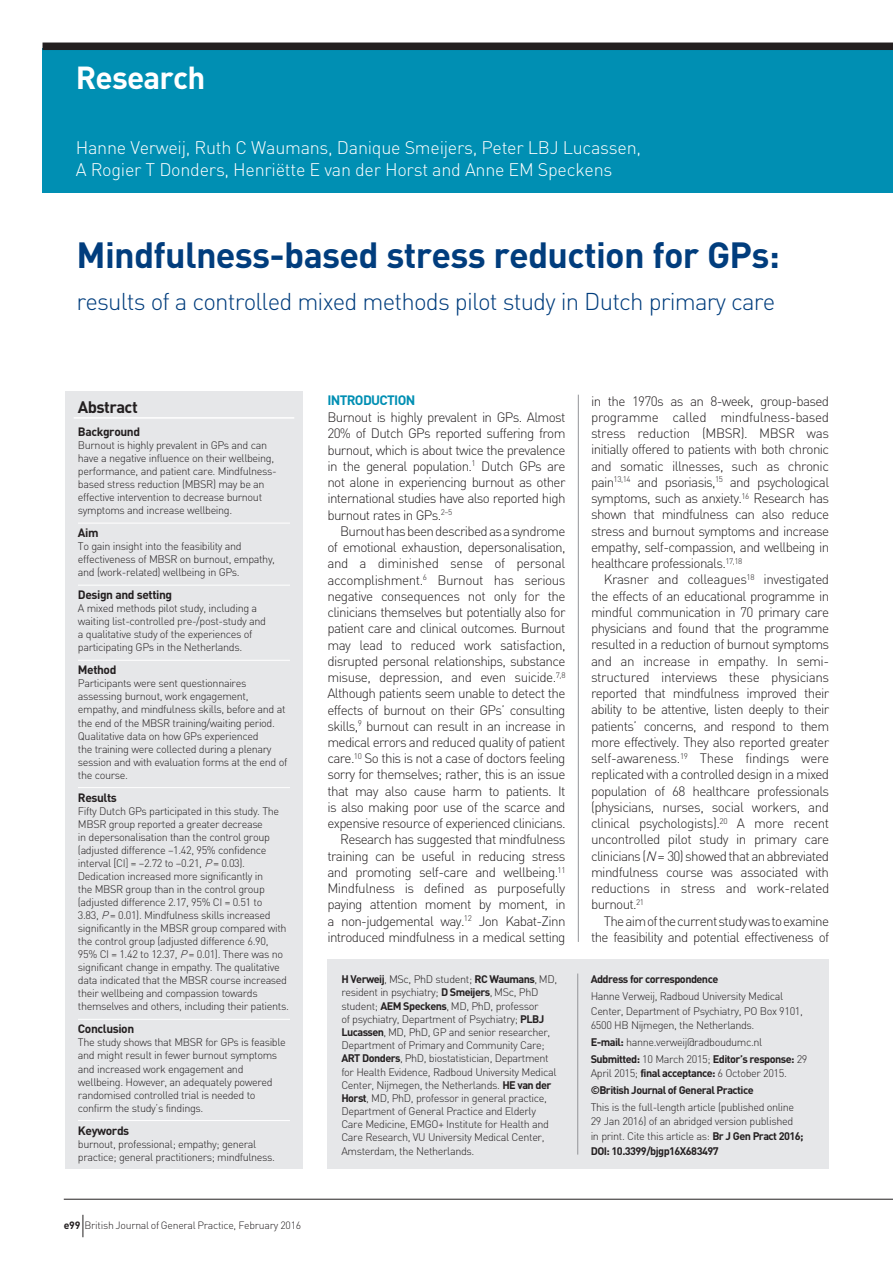
<style>
.page{position:relative;width:893px;height:1263px;background:#fff}
.page>*{position:absolute;margin:0;border:0;box-sizing:border-box;transform-origin:0 0}
.t1{font:700 36px "DIN";letter-spacing:-.02em;color:#013d7d}
.t2{font:700 31.5px "DIN";letter-spacing:-.025em;color:#fff}
.t3{font:300 24px "DIN";letter-spacing:-.035em;color:#013d7d}
.t4{font:300 18px/21px "DIN";letter-spacing:-.015em;color:#fff}
.t5{font:700 16.5px "DIN";letter-spacing:-.035em;color:#231f20}
.t6{font:300 13.5px/16.2px "DIN";letter-spacing:-.05em;color:#231f20;text-align:justify}
.t7{font:700 13.5px "DIN";letter-spacing:-.05em;color:#008fb3}
.t8{font:700 12px "DIN";letter-spacing:-.035em;color:#231f20}
.t9{font:300 10.8px/13px "DIN";letter-spacing:-.035em;color:#231f20}
.t10{font:700 10.8px/16.8px "DIN";letter-spacing:-.05em;color:#231f20}
.t11{font:300 10.5px "DIN";letter-spacing:-.025em;color:#231f20}
.s1{font-style:italic}
.s2{font-weight:700}
.s3{font-weight:300}
</style>
<div class="page">
<hr style="left:578px;top:395px;width:1px;height:547px;background:#939598">
<div style="left:327px;top:959px;width:502px;height:210px;background:#e6e7e9"></div>
<hr style="left:577px;top:973px;width:1px;height:181px;background:#939598">
<div style="left:43px;top:48px;width:850px;height:144px;background:#008fb3"></div>
<div style="left:65px;top:391px;width:238px;height:778px;background:#e6e7e9"></div>
<hr style="left:74px;top:417px;width:220px;height:2px;background:#fff">
<hr style="left:78px;top:523px;width:212px;height:1px;background:#fff">
<hr style="left:78px;top:585px;width:212px;height:1px;background:#fff">
<hr style="left:78px;top:660px;width:212px;height:1px;background:#fff">
<hr style="left:78px;top:787px;width:212px;height:1px;background:#fff">
<hr style="left:78px;top:1019px;width:212px;height:1px;background:#fff">
<hr style="left:78px;top:1120px;width:212px;height:1px;background:#fff">
<hr style="left:64px;top:1199px;width:829px;height:1px;background:#231f20">
<svg style="left:83px;top:1215px;width:1px;height:22px"></svg>
<div style="left:43px;top:43px;width:850px;height:7px;background:#231f20"></div>
<h2 class="t2" style="left:76px;top:57px;width:131px">Research</h2>
<h3 class="t4" style="left:76px;top:137px;width:567px">Hanne Verweij, Ruth C Waumans, Danique Smeijers, Peter LBJ Lucassen,<br>A Rogier T Donders, Henriëtte E van der Horst and Anne EM Speckens</h3>
<h1 class="t1" style="left:77px;top:231px;width:705px">Mindfulness-based stress reduction for GPs:</h1>
<h3 class="t3" style="left:77px;top:287px;width:700px">results of a controlled mixed methods pilot study in Dutch primary care</h3>
<h3 class="t5" style="left:78px;top:396px;width:61px">Abstract</h3>
<p class="t8" style="left:78px;top:424px;width:64px">Background</p>
<p class="t9" style="left:78px;top:438px;width:200px">Burnout is highly prevalent in GPs and can have a negative influence on their wellbeing, performance, and patient care. Mindfulness&shy;based stress reduction (MBSR) may be an effective intervention to decrease burnout symptoms and increase wellbeing.</p>
<p class="t8" style="left:78px;top:525px;width:22px">Aim</p>
<p class="t9" style="left:78px;top:540px;width:199px">To gain insight into the feasibility and effectiveness of MBSR on burnout, empathy, and (work-related) wellbeing in GPs.</p>
<p class="t8" style="left:78px;top:587px;width:96px">Design and setting</p>
<p class="t9" style="left:78px;top:602px;width:190px">A mixed methods pilot study, including a waiting list-controlled pre-/post-study and a qualitative study of the experiences of participating GPs in the Netherlands.</p>
<p class="t8" style="left:78px;top:662px;width:40px">Method</p>
<p class="t9" style="left:78px;top:677px;width:211px">Participants were sent questionnaires assessing burnout, work engagement, empathy, and mindfulness skills, before and at the end of the MBSR training/waiting period.<br>Qualitative data on how GPs experienced<br>the training were collected during a plenary session and with evaluation forms at the end of the course.</p>
<p class="t8" style="left:78px;top:789px;width:40px">Results</p>
<p class="t9" style="left:78px;top:804px;width:212px">Fifty Dutch GPs participated in this study. The MBSR group reported a greater decrease<br>in depersonalisation than the control group (adjusted difference –1.42, 95% confidence interval [CI] = −2.72 to –0.21, <span class="s1">P</span>= 0.03).<br>Dedication increased more significantly in<br>the MBSR group than in the control group (adjusted difference 2.17, 95% CI = 0.51 to<br>3.83, <span class="s1">P</span>= 0.01). Mindfulness skills increased significantly in the MBSR group compared with the control group (adjusted difference 6.90, 95% CI = 1.42 to 12.37, <span class="s1">P</span>= 0.01). There was no significant change in empathy. The qualitative data indicated that the MBSR course increased their wellbeing and compassion towards themselves and others, including their patients.</p>
<p class="t8" style="left:78px;top:1021px;width:58px">Conclusion</p>
<p class="t9" style="left:78px;top:1036px;width:209px">The study shows that MBSR for GPs is feasible and might result in fewer burnout symptoms and increased work engagement and wellbeing. However, an adequately powered randomised controlled trial is needed to confirm the study’s findings.</p>
<p class="t8" style="left:78px;top:1122px;width:53px">Keywords</p>
<p class="t9" style="left:78px;top:1137px;width:199px">burnout, professional; empathy; general practice; general practitioners; mindfulness.</p>
<p class="t11" style="left:64px;top:1219px;width:239px"><span class="s2">e99</span> British Journal of General Practice, February 2016</p>
<p class="t7" style="left:327px;top:391px;width:89px">INTRODUCTION</p>
<p class="t6" style="left:327px;top:409px;width:240px">Burnout is highly prevalent in GPs. Almost 20% of Dutch GPs reported suffering from burnout, which is about twice the prevalence in the general population.<sup>1</sup> Dutch GPs are not alone in experiencing burnout as other international studies have also reported high burnout rates in GPs.<sup>2–5</sup></p>
<p class="t6" style="left:327px;top:523px;width:240px;text-align:right">Burnout has been described as a syndrome of emotional exhaustion, depersonalisation, and a diminished sense of personal accomplishment.<sup>6</sup> Burnout has serious negative consequences not only for the clinicians themselves but potentially also for patient care and clinical outcomes. Burnout may lead to reduced work satisfaction, disrupted personal relationships, substance misuse, depression, and even suicide.<sup>7,8<br></sup>Although patients seem unable to detect the effects of burnout on their GPs’ consulting skills,<sup>9</sup> burnout can result in an increase in medical errors and reduced quality of patient care.<sup>10</sup> So this is not a case of doctors feeling sorry for themselves; rather, this is an issue that may also cause harm to patients. It is also making poor use of the scarce and expensive resource of experienced clinicians.<br>Research has suggested that mindfulness training can be useful in reducing stress and promoting self-care and wellbeing.<sup>11<br></sup>Mindfulness is defined as purposefully paying attention moment by moment, in a non-judgemental way.<sup>12</sup> Jon Kabat-Zinn introduced mindfulness in a medical setting</p>
<p class="t6" style="left:591px;top:392px;width:240px">in the 1970s as an 8-week, group-based programme called mindfulness-based stress reduction (MBSR). MBSR was initially offered to patients with both chronic and somatic illnesses, such as chronic pain<sup>13,14</sup> and psoriasis,<sup>15</sup> and psychological symptoms, such as anxiety.<sup>16</sup> Research has shown that mindfulness can also reduce stress and burnout symptoms and increase empathy, self-compassion, and wellbeing in healthcare professionals.<sup>17,18</sup></p>
<p class="t6" style="left:591px;top:571px;width:240px;text-indent:13px">Krasner and colleagues<sup>18</sup> investigated the effects of an educational programme in mindful communication in 70 primary care physicians and found that the programme resulted in a reduction of burnout symptoms and an increase in empathy. In semi&shy;structured interviews these physicians reported that mindfulness improved their ability to be attentive, listen deeply to their patients’ concerns, and respond to them more effectively. They also reported greater self-awareness.<sup>19</sup> These findings were replicated with a controlled design in a mixed population of 68 healthcare professionals (physicians, nurses, social workers, and clinical psychologists).<sup>20</sup> A more recent uncontrolled pilot study in primary care clinicians (<span class="s1">N</span>= 30) showed that an abbreviated mindfulness course was associated with reductions in stress and work-related burnout.<sup>21</sup></p>
<p class="t6" style="left:591px;top:912px;width:240px;text-align:right">The aim of the current study was to examine the feasibility and potential effectiveness of</p>
<p class="t9" style="left:341px;top:973px;width:217px"><span class="s2">H Verweij</span>, MSc, PhD student; <span class="s2">RC Waumans</span>, MD, resident in psychiatry; <span class="s2">D Smeijers</span>, MSc, PhD student; <span class="s2">AEM Speckens</span>, MD, PhD, professor<br>of psychiatry, Department of Psychiatry; <span class="s2">PLBJ Lucassen</span>, MD, PhD, GP and senior researcher, Department of Primary and Community Care; <span class="s2">ART Donders</span>, PhD, biostatistician, Department for Health Evidence, Radboud University Medical Center, Nijmegen, the Netherlands. <span class="s2">HE van der Horst</span>, MD, PhD, professor in general practice, Department of General Practice and Elderly Care Medicine, EMGO+ Institute for Health and Care Research, VU University Medical Center, Amsterdam, the Netherlands.</p>
<p class="t10" style="left:591px;top:970px;width:129px">Address for correspondence</p>
<p class="t9" style="left:591px;top:989px;width:214px;line-height:14.5px">Hanne Verweij, Radboud University Medical<br>Center, Department of Psychiatry, PO Box 9101,<br>6500 HB Nijmegen, the Netherlands.</p>
<p class="t9" style="left:591px;top:1033px;width:218px;line-height:16.8px"><span class="s2">E-mail:</span> hanne.verweij@radboudumc.nl<br><span class="s2">Submitted:</span> 10 March 2015; <span class="s2">Editor’s response:</span> 29</p>
<p class="t10" style="left:591px;top:1064px;width:198px"><span class="s3">April 2015;</span> final acceptance: <span class="s3">6 October 2015. </span>©British Journal of General Practice</p>
<p class="t9" style="left:591px;top:1099px;width:214px;line-height:14.5px">This is the full-length article (published online 29 Jan 2016) of an abridged version published in print. Cite this article as: <span class="s2">Br J Gen Pract 2016; DOI: 10.3399/bjgp16X683497</span></p>
</div>
